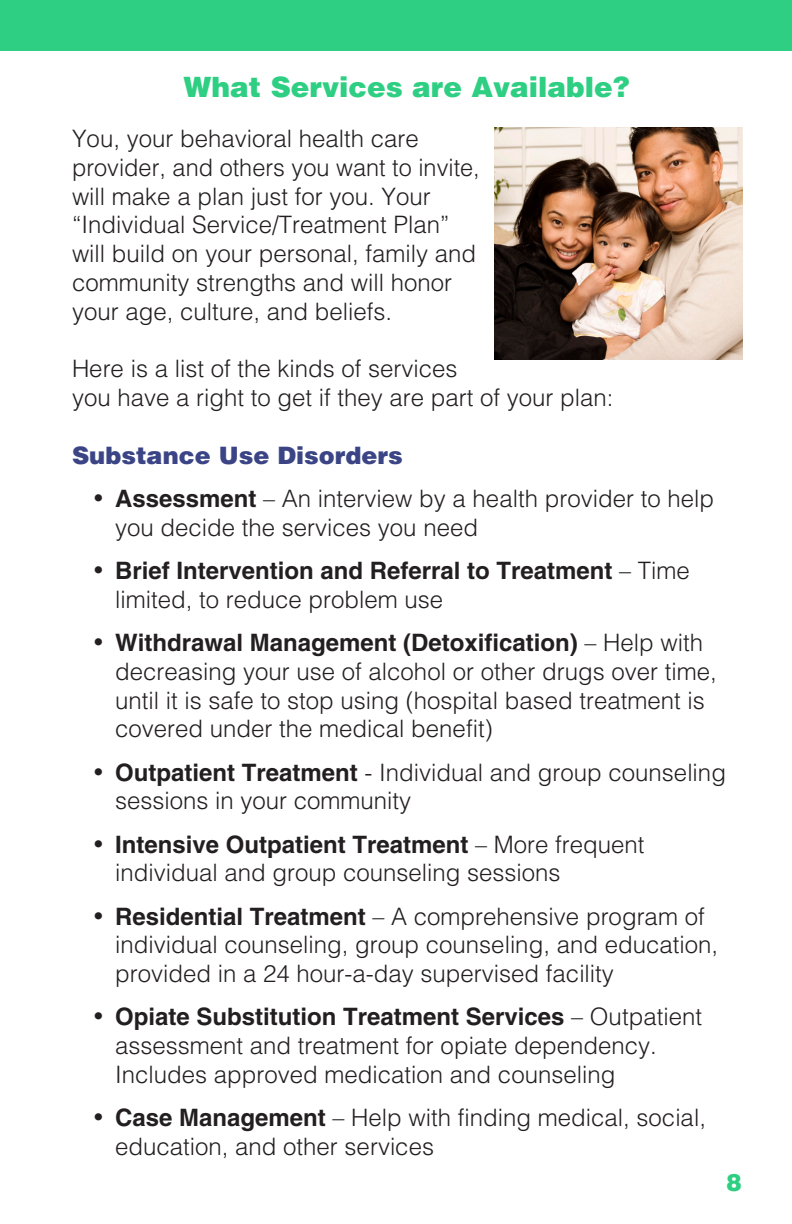
<style>
.page{position:relative;width:792px;height:1224px;background:#fff}
.page>*{position:absolute;margin:0;border:0;box-sizing:border-box;transform-origin:0 0}
.t1{font:900 28px "Helvetica LT Std";color:#2ecf83}
.t2{font:300 24px/28.8px "Helvetica LT Std";color:#231f20}
.t3{font:700 24px/28.8px "Helvetica LT Std";color:#231f20}
.t4{font:900 24px "Helvetica LT Std";color:#3b4586}
.TOC_body{font:900 24px "Helvetica LT Std";color:#2ecf83;scale:.95 1}
.s1{font-size:20px}
.s2{font-weight:700}
.s3{font-weight:300;font-size:20px}
.s4{font-weight:300}
</style>
<div class="page">
<div style="left:0;top:0;width:792px;height:50px;background:#2ecf83"></div>
<img style="left:495px;top:127px;width:248px;height:232px">
<p class="t1" style="left:184px;top:68px;width:448px">What Services are Available?</p>
<p class="t2" style="left:72px;top:124px;width:409px">You, your behavioral health care provider, and others you want to invite, will make a plan just for you. Your “Individual Service/Treatment Plan” will build on your personal, family and community strengths and will honor your age, culture, and beliefs.</p>
<p class="t2" style="left:72px;top:354px;width:543px">Here is a list of the kinds of services<br>you have a right to get if they are part of your plan:</p>
<p class="t4" style="left:72px;top:440px;width:332px">Substance Use Disorders</p>
<p class="t2" style="left:115px;top:484px;width:600px;text-indent:-22px"><span class="s1">•</span> <span class="s2">Assessment</span> – An interview by a health provider to help you decide the services you need</p>
<p class="t3" style="left:115px;top:556px;width:576px;text-indent:-22px"><span class="s3">•</span> Brief Intervention and Referral to Treatment <span class="s4">– Time limited, to reduce problem use</span></p>
<p class="t2" style="left:115px;top:628px;width:603px;text-indent:-22px"><span class="s1">•</span> <span class="s2">Withdrawal Management (Detoxification)</span> – Help with decreasing your use of alcohol or other drugs over time, until it is safe to stop using (hospital based treatment is covered under the medical benefit)</p>
<p class="t2" style="left:115px;top:758px;width:612px;text-indent:-22px"><span class="s1">•</span> <span class="s2">Outpatient Treatment</span> - Individual and group counseling sessions in your community</p>
<p class="t2" style="left:115px;top:830px;width:531px;text-indent:-22px"><span class="s1">•</span> <span class="s2">Intensive Outpatient Treatment</span> – More frequent individual and group counseling sessions</p>
<p class="t2" style="left:115px;top:902px;width:604px;text-indent:-22px"><span class="s1">•</span> <span class="s2">Residential Treatment</span> – A comprehensive program of individual counseling, group counseling, and education, provided in a 24 hour-a-day supervised facility</p>
<p class="t2" style="left:115px;top:1002px;width:588px;text-indent:-22px"><span class="s1">•</span> <span class="s2">Opiate Substitution Treatment Services</span> – Outpatient assessment and treatment for opiate dependency.<br>Includes approved medication and counseling</p>
<p class="t2" style="left:115px;top:1103px;width:592px;text-indent:-22px"><span class="s1">•</span> <span class="s2">Case Management</span> – Help with finding medical, social, education, and other services</p>
<p class="TOC_body" style="left:726px;top:1167px;width:18px">8</p>
</div>
